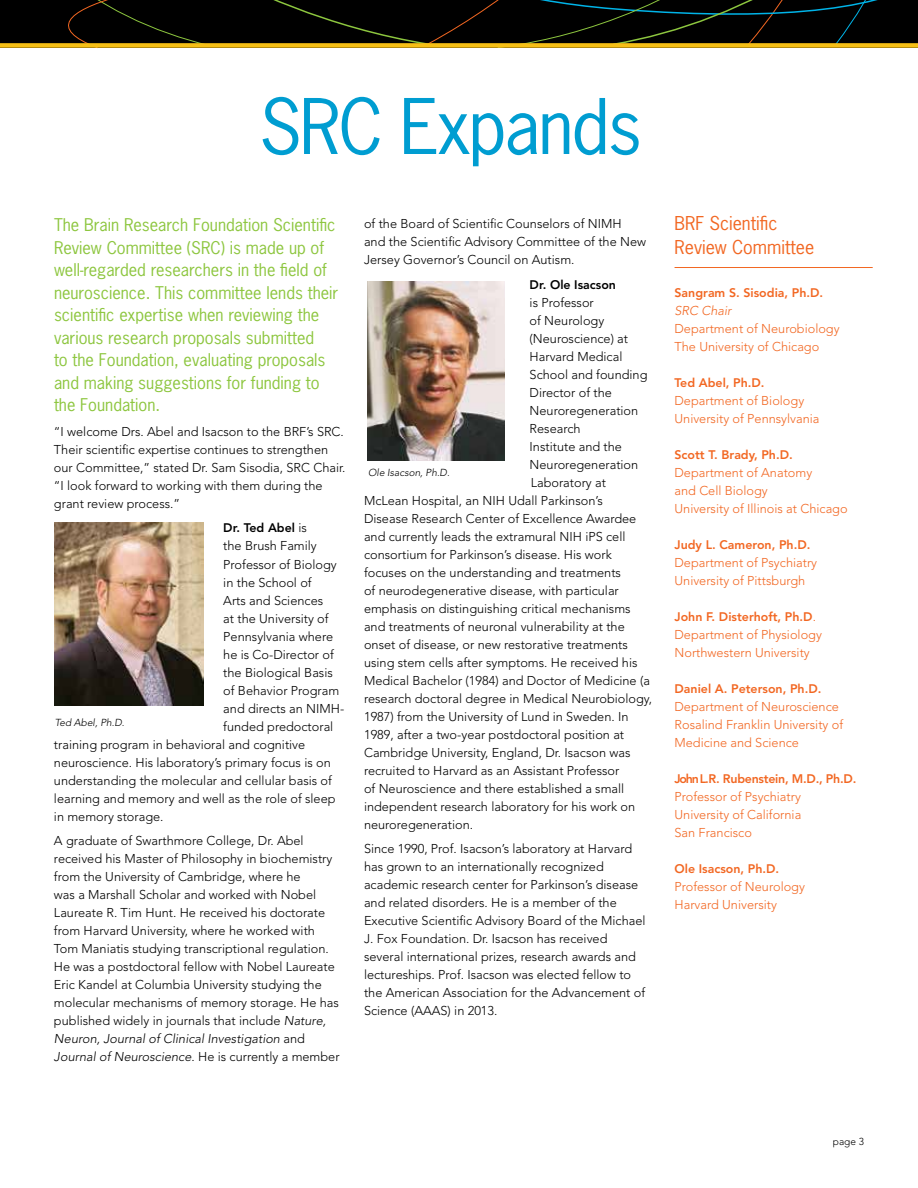
<style>
.page{position:relative;width:918px;height:1188px;background:#fff}
.page>*{position:absolute;margin:0;border:0;box-sizing:border-box;transform-origin:0 0}
.t1{font:72px "News Gothic Std";letter-spacing:-.03em;color:#009dd1}
.t2{font:18px/24px "News Gothic Std";color:#f26722}
.t3{font:16.5px/22.5px "News Gothic Std";color:#8dc63f}
.t4{font:300 12.75px/18px "Avenir";color:#000}
.t5{font:300 12.75px/18px "Avenir";color:#f26722}
.t6{font:italic 300 12.75px "Avenir";color:#f26722}
.t7{font:800 12.3px "Avenir";color:#f26722}
.t8{font:800 12.3px "Avenir";letter-spacing:-.02em;color:#f26722}
.t9{font:800 12.3px "Avenir";color:#000}
.t10{font:italic 300 10.2px "Avenir";color:#000}
.t11{font:300 10.2px "Avenir";color:#000}
.s1{font-weight:300;font-size:12.75px}
.s2{font-style:italic}
</style>
<div class="page">
<img style="left:54px;top:523px;width:149px;height:182px">
<img style="left:367px;top:281px;width:137px;height:180px">
<svg style="left:0;top:0;width:918px;height:49px;background:#1f1c0b"></svg>
<hr style="left:675px;top:267px;width:198px;height:1px;background:#f26722">
<h1 class="t1" style="left:259px;top:81px;width:384px">SRC Expands</h1>
<p class="t3" style="left:54px;top:213px;width:286px">The Brain Research Foundation Scientific Review Committee (SRC) is made up of well-regarded researchers in the field of neuroscience. This committee lends their scientific expertise when reviewing the various research proposals submitted<br>to the Foundation, evaluating proposals and making suggestions for funding to the Foundation.</p>
<p class="t4" style="left:54px;top:422px;width:293px">“I welcome Drs. Abel and Isacson to the BRF’s SRC.<br>Their scientific expertise continues to strengthen our Committee,” stated Dr. Sam Sisodia, SRC Chair. “I look forward to working with them during the grant review process.”</p>
<p class="t9" style="left:223px;top:521px;width:85px">Dr. Ted Abel <span class="s1">is</span></p>
<p class="t4" style="left:223px;top:537px;width:95px">the Brush Family</p>
<p class="t4" style="left:223px;top:555px;width:115px">Professor of Biology</p>
<p class="t4" style="left:223px;top:573px;width:90px">in the School of</p>
<p class="t4" style="left:223px;top:591px;width:101px">Arts and Sciences</p>
<p class="t4" style="left:223px;top:609px;width:107px">at the University of</p>
<p class="t4" style="left:223px;top:627px;width:111px">Pennsylvania where</p>
<p class="t4" style="left:223px;top:645px;width:112px">he is Co-Director of</p>
<p class="t4" style="left:223px;top:663px;width:111px">the Biological Basis</p>
<p class="t4" style="left:223px;top:681px;width:118px">of Behavior Program</p>
<p class="t4" style="left:223px;top:699px;width:122px">and directs an NIMH-</p>
<p class="t4" style="left:223px;top:717px;width:112px">funded predoctoral</p>
<p class="t4" style="left:54px;top:735px;width:253px">training program in behavioral and cognitive</p>
<p class="t4" style="left:54px;top:753px;width:278px">neuroscience. His laboratory’s primary focus is on</p>
<p class="t4" style="left:54px;top:771px;width:279px">understanding the molecular and cellular basis of</p>
<p class="t4" style="left:54px;top:789px;width:283px">learning and memory and well as the role of sleep</p>
<p class="t4" style="left:54px;top:807px;width:111px">in memory storage.</p>
<p class="t4" style="left:54px;top:832px;width:287px">A graduate of Swarthmore College, Dr. Abel received his Master of Philosophy in biochemistry from the University of Cambridge, where he<br>was a Marshall Scholar and worked with Nobel Laureate R. Tim Hunt. He received his doctorate from Harvard University, where he worked with Tom Maniatis studying transcriptional regulation.<br>He was a postdoctoral fellow with Nobel Laureate Eric Kandel at Columbia University studying the molecular mechanisms of memory storage. He has published widely in journals that include <span class="s2">Nature, Neuron, Journal of Clinical Investigation</span> and <span class="s2">Journal of Neuroscience</span>. He is currently a member</p>
<p class="t10" style="left:55px;top:716px;width:71px">Ted Abel, Ph.D.</p>
<p class="t4" style="left:364px;top:215px;width:284px">of the Board of Scientific Counselors of NIMH and the Scientific Advisory Committee of the New<br>Jersey Governor’s Council on Autism.</p>
<p class="t9" style="left:530px;top:277px;width:88px">Dr. Ole Isacson</p>
<p class="t4" style="left:530px;top:293px;width:66px">is Professor</p>
<p class="t4" style="left:530px;top:311px;width:76px">of Neurology</p>
<p class="t4" style="left:530px;top:329px;width:100px">(Neuroscience) at</p>
<p class="t4" style="left:530px;top:347px;width:94px">Harvard Medical</p>
<p class="t4" style="left:530px;top:365px;width:119px">School and founding</p>
<p class="t4" style="left:530px;top:383px;width:84px">Director of the</p>
<p class="t4" style="left:530px;top:401px;width:110px">Neuroregeneration</p>
<p class="t4" style="left:530px;top:419px;width:53px">Research</p>
<p class="t4" style="left:530px;top:437px;width:94px">Institute and the</p>
<p class="t4" style="left:530px;top:455px;width:110px">Neuroregeneration</p>
<p class="t4" style="left:531px;top:473px;width:77px">Laboratory at</p>
<p class="t4" style="left:364px;top:491px;width:240px">McLean Hospital, an NIH Udall Parkinson’s</p>
<p class="t4" style="left:364px;top:509px;width:274px">Disease Research Center of Excellence Awardee</p>
<p class="t4" style="left:364px;top:527px;width:263px">and currently leads the extramural NIH iPS cell</p>
<p class="t4" style="left:364px;top:545px;width:249px">consortium for Parkinson’s disease. His work</p>
<p class="t4" style="left:364px;top:563px;width:259px">focuses on the understanding and treatments</p>
<p class="t4" style="left:364px;top:581px;width:256px">of neurodegenerative disease, with particular</p>
<p class="t4" style="left:364px;top:599px;width:268px">emphasis on distinguishing critical mechanisms</p>
<p class="t4" style="left:364px;top:617px;width:262px">and treatments of neuronal vulnerability at the</p>
<p class="t4" style="left:364px;top:635px;width:265px">onset of disease, or new restorative treatments</p>
<p class="t4" style="left:364px;top:653px;width:275px">using stem cells after symptoms. He received his</p>
<p class="t4" style="left:364px;top:671px;width:287px">Medical Bachelor (1984) and Doctor of Medicine (a</p>
<p class="t4" style="left:364px;top:689px;width:289px">research doctoral degree in Medical Neurobiology,</p>
<p class="t4" style="left:364px;top:707px;width:266px">1987) from the University of Lund in Sweden. In</p>
<p class="t4" style="left:364px;top:725px;width:262px">1989, after a two-year postdoctoral position at</p>
<p class="t4" style="left:364px;top:743px;width:268px">Cambridge University, England, Dr. Isacson was</p>
<p class="t4" style="left:364px;top:761px;width:257px">recruited to Harvard as an Assistant Professor</p>
<p class="t4" style="left:364px;top:779px;width:262px">of Neuroscience and there established a small</p>
<p class="t4" style="left:364px;top:797px;width:273px">independent research laboratory for his work on</p>
<p class="t4" style="left:364px;top:815px;width:111px">neuroregeneration.</p>
<p class="t4" style="left:364px;top:840px;width:283px">Since 1990, Prof. Isacson’s laboratory at Harvard has grown to an internationally recognized academic research center for Parkinson’s disease and related disorders. He is a member of the Executive Scientific Advisory Board of the Michael J. Fox Foundation. Dr. Isacson has received several international prizes, research awards and lectureships. Prof. Isacson was elected fellow to the American Association for the Advancement of Science (AAAS) in 2013.</p>
<p class="t10" style="left:368px;top:467px;width:83px">Ole Isacson, Ph.D.</p>
<h2 class="t2" style="left:675px;top:211px;width:141px">BRF Scientific<br>Review Committee</h2>
<p class="t7" style="left:675px;top:286px;width:150px">Sangram S. Sisodia, Ph.D.</p>
<p class="t6" style="left:675px;top:303px;width:58px">SRC Chair</p>
<p class="t5" style="left:675px;top:320px;width:167px">Department of Neurobiology<br>The University of Chicago</p>
<p class="t7" style="left:675px;top:376px;width:92px">Ted Abel, Ph.D.</p>
<p class="t5" style="left:675px;top:392px;width:146px">Department of Biology<br>University of Pennsylvania</p>
<p class="t7" style="left:675px;top:448px;width:120px">Scott T. Brady, Ph.D.</p>
<p class="t5" style="left:675px;top:464px;width:175px">Department of Anatomy<br>and Cell Biology<br>University of Illinois at Chicago</p>
<p class="t7" style="left:675px;top:538px;width:137px">Judy L. Cameron, Ph.D.</p>
<p class="t5" style="left:675px;top:554px;width:144px">Department of Psychiatry<br>University of Pittsburgh</p>
<p class="t7" style="left:675px;top:610px;width:143px">John F. Disterhoft, Ph.D<span class="s1">.</span></p>
<p class="t5" style="left:675px;top:626px;width:149px">Department of Physiology<br>Northwestern University</p>
<p class="t7" style="left:675px;top:682px;width:148px">Daniel A. Peterson, Ph.D.</p>
<p class="t5" style="left:675px;top:698px;width:170px">Department of Neuroscience<br>Rosalind Franklin University of<br>Medicine and Science</p>
<p class="t8" style="left:675px;top:772px;width:183px">John L.R. Rubenstein, M.D., Ph.D.</p>
<p class="t5" style="left:675px;top:788px;width:128px;text-align:justify">Professor of Psychiatry University of California San Francisco</p>
<p class="t7" style="left:675px;top:862px;width:106px">Ole Isacson, Ph.D.</p>
<p class="t5" style="left:675px;top:878px;width:132px">Professor of Neurology<br>Harvard University</p>
<p class="t11" style="left:833px;top:1135px;width:33px">page 3</p>
</div>
